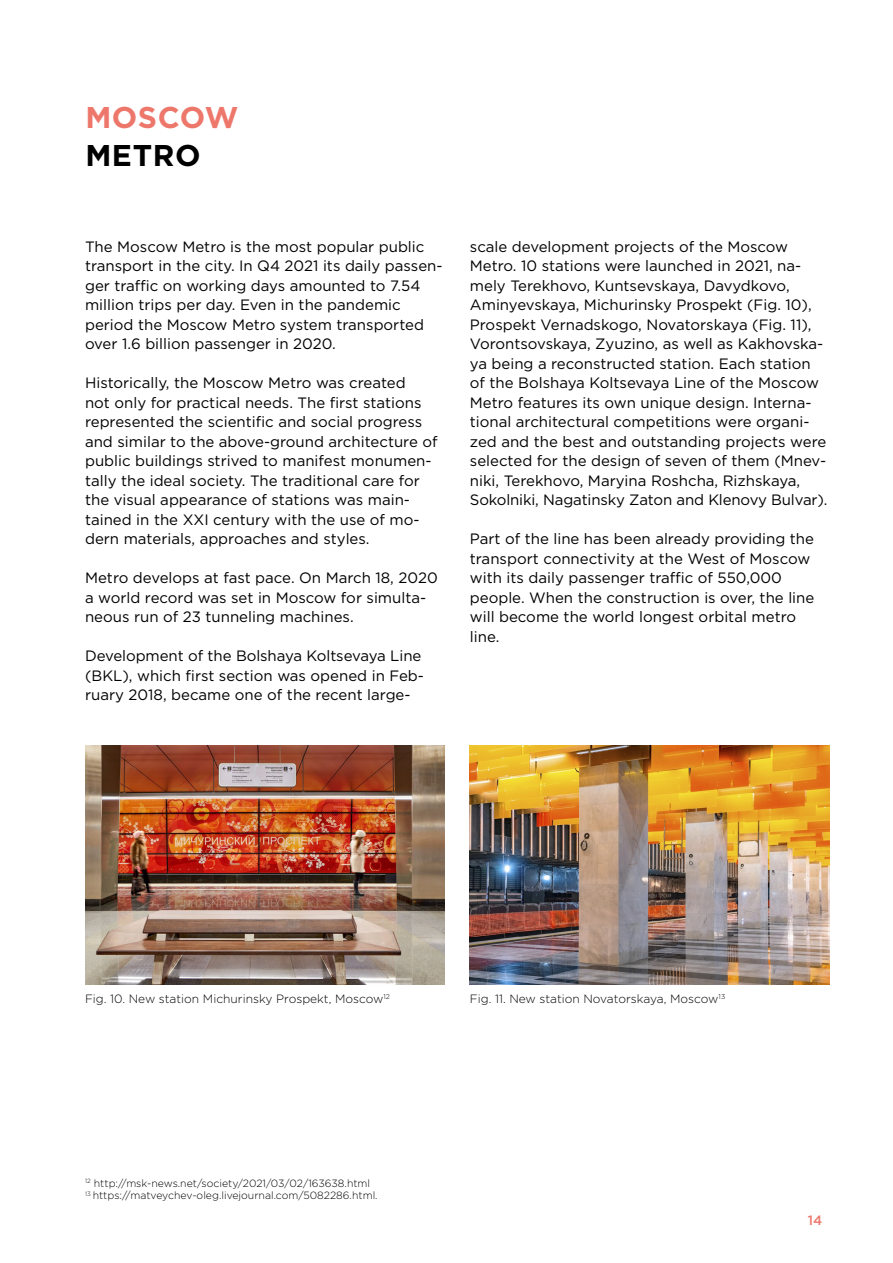
<style>
.page{position:relative;width:893px;height:1263px;background:#fff}
.page>*{position:absolute;margin:0;border:0;box-sizing:border-box;transform-origin:0 0}
.t1{font:700 30px "Gotham Pro";letter-spacing:.015em;color:#ee776b}
.t2{font:700 30px "Gotham Pro";letter-spacing:.02em;color:#000}
.t3{font:15px/19.5px "Gotham Pro";color:#000}
.t4{font:500 13.5px "Gotham Pro";color:#ee776b}
.t5{font:300 12px "Gotham Pro";color:#000}
.t6{font:300 10.5px/12.6px "Gotham Pro";color:#000}
</style>
<div class="page">
<img style="left:85px;top:745px;width:359px;height:240px">
<img style="left:470px;top:745px;width:359px;height:240px">
<h1 class="t1" style="left:85px;top:100px;width:155px">MOSCOW</h1>
<h1 class="t2" style="left:85px;top:138px;width:117px">METRO</h1>
<p class="t3" style="left:85px;top:236px;width:359px">The Moscow Metro is the most popular public transport in the city. In Q4 2021 its daily passen&shy;ger traffic on working days amounted to 7.54 million trips per day. Even in the pandemic period the Moscow Metro system transported over 1.6 billion passenger in 2020.</p>
<p class="t3" style="left:85px;top:373px;width:354px">Historically, the Moscow Metro was created<br>not only for practical needs. The first stations represented the scientific and social progress and similar to the above-ground architecture of public buildings strived to manifest monumen&shy;tally the ideal society. The traditional care for the visual appearance of stations was main&shy;tained in the XXI century with the use of mo&shy;dern materials, approaches and styles.</p>
<p class="t3" style="left:85px;top:568px;width:354px">Metro develops at fast pace. On March 18, 2020 a world record was set in Moscow for simulta&shy;neous run of 23 tunneling machines.</p>
<p class="t3" style="left:85px;top:646px;width:340px">Development of the Bolshaya Koltsevaya Line (BKL), which first section was opened in Feb&shy;ruary 2018, became one of the recent large-</p>
<p class="t3" style="left:470px;top:236px;width:359px">scale development projects of the Moscow Metro. 10 stations were launched in 2021, na&shy;mely Terekhovo, Kuntsevskaya, Davydkovo, Aminyevskaya, Michurinsky Prospekt (Fig. 10), Prospekt Vernadskogo, Novatorskaya (Fig. 11), Vorontsovskaya, Zyuzino, as well as Kakhovska&shy;ya being a reconstructed station. Each station of the Bolshaya Koltsevaya Line of the Moscow Metro features its own unique design. Interna&shy;tional architectural competitions were organi&shy;zed and the best and outstanding projects were selected for the design of seven of them (Mnev&shy;niki, Terekhovo, Maryina Roshcha, Rizhskaya, Sokolniki, Nagatinsky Zaton and Klenovy Bulvar).</p>
<p class="t3" style="left:470px;top:529px;width:346px">Part of the line has been already providing the transport connectivity at the West of Moscow with its daily passenger traffic of 550,000 people. When the construction is over, the line will become the world longest orbital metro line.</p>
<p class="t5" style="left:85px;top:992px;width:306px">Fig. 10. New station Michurinsky Prospekt, Moscow<sup>12</sup></p>
<p class="t5" style="left:470px;top:992px;width:257px">Fig. 11. New station Novatorskaya, Moscow<sup>13</sup></p>
<p class="t6" style="left:85px;top:1177px;width:294px"><sup>12</sup> http://msk-news.net/society/2021/03/02/163638.html<br><sup>13</sup> https://matveychev-oleg.livejournal.com/5082286.html.</p>
<p class="t4" style="left:808px;top:1212px;width:16px">14</p>
</div>
